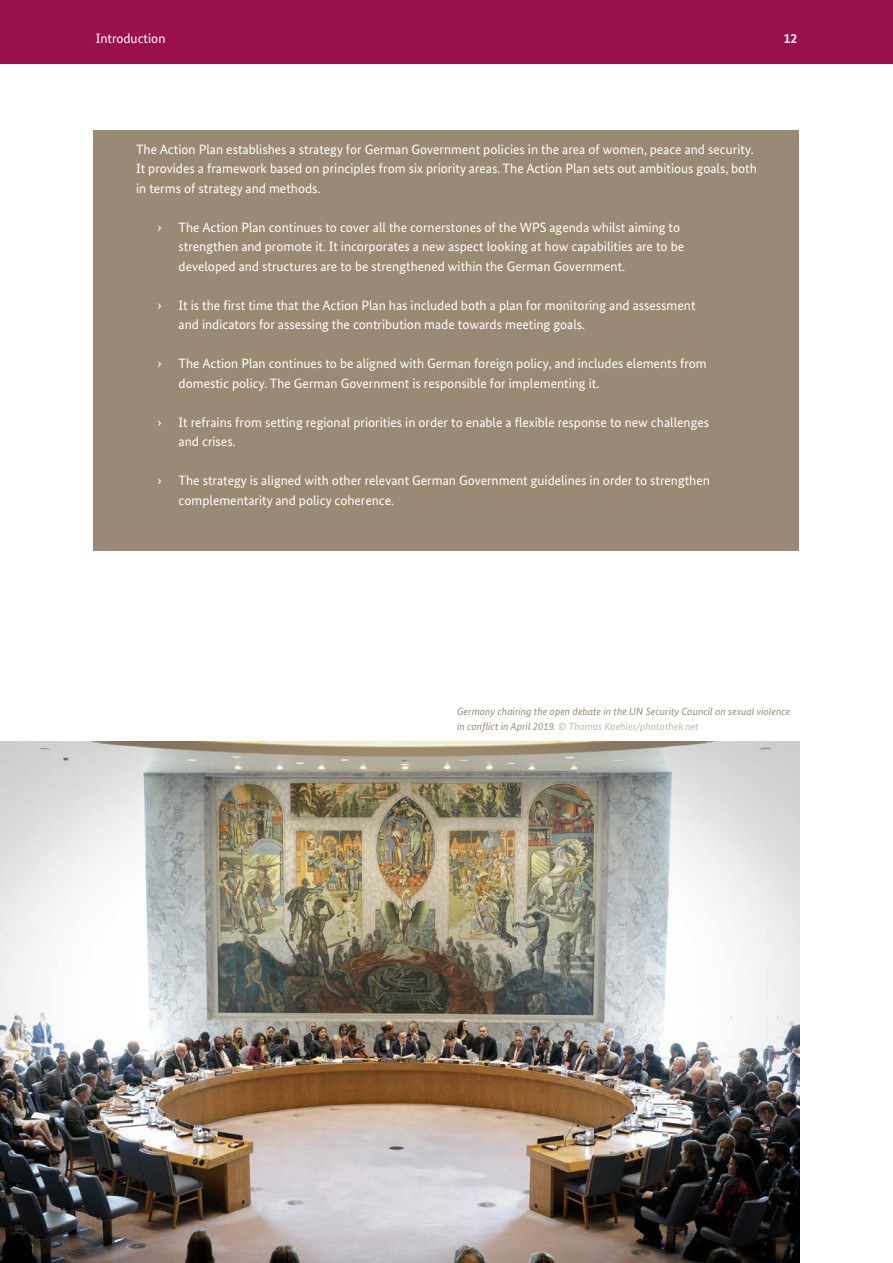
<style>
.page{position:relative;width:893px;height:1263px;background:#fff}
.page>*{position:absolute;margin:0;border:0;box-sizing:border-box;transform-origin:0 0}
.Infobox_Text{font:13.5px/19.5px "Bundes Sans";color:#fff}
.t1{font:13.5px "Bundes Serif";color:#fff}
.t2{font:700 13.5px "Bundes Sans";color:#fff}
.t3{font:italic 10.5px/15px "Bundes Sans";color:#9a8a75}
.s1{color:#c4b8a9}
</style>
<div class="page">
<div style="left:0;top:0;width:893px;height:64px;background:#9c0f4f"></div>
<div style="left:94px;top:131px;width:705px;height:107px;background:#9a8a75"></div>
<div style="left:94px;top:209px;width:705px;height:107px;background:#9a8a75"></div>
<div style="left:94px;top:287px;width:705px;height:88px;background:#9a8a75"></div>
<div style="left:94px;top:345px;width:705px;height:88px;background:#9a8a75"></div>
<div style="left:94px;top:404px;width:705px;height:88px;background:#9a8a75"></div>
<div style="left:94px;top:462px;width:705px;height:88px;background:#9a8a75"></div>
<img style="left:0;top:741px;width:799px;height:522px">
<p class="Infobox_Text" style="left:96px;top:28px;width:71px">Introduction</p>
<p class="t2" style="left:784px;top:30px;width:15px">12</p>
<p class="Infobox_Text" style="left:136px;top:139px;width:622px">The Action Plan establishes a strategy for German Government policies in the area of women, peace and security.<br>It provides a framework based on principles from six priority areas. The Action Plan sets out ambitious goals, both in terms of strategy and methods.</p>
<p class="t1" style="left:157px;top:219px;width:6px">›</p>
<p class="Infobox_Text" style="left:179px;top:217px;width:507px">The Action Plan continues to cover all the cornerstones of the WPS agenda whilst aiming to strengthen and promote it. It incorporates a new aspect looking at how capabilities are to be developed and structures are to be strengthened within the German Government.</p>
<p class="t1" style="left:157px;top:297px;width:6px">›</p>
<p class="Infobox_Text" style="left:179px;top:295px;width:518px">It is the first time that the Action Plan has included both a plan for monitoring and assessment and indicators for assessing the contribution made towards meeting goals.</p>
<p class="t1" style="left:157px;top:355px;width:6px">›</p>
<p class="Infobox_Text" style="left:179px;top:354px;width:530px">The Action Plan continues to be aligned with German foreign policy, and includes elements from domestic policy. The German Government is responsible for implementing it.</p>
<p class="t1" style="left:157px;top:414px;width:6px">›</p>
<p class="Infobox_Text" style="left:179px;top:412px;width:532px">It refrains from setting regional priorities in order to enable a flexible response to new challenges and crises.</p>
<p class="t1" style="left:157px;top:472px;width:6px">›</p>
<p class="Infobox_Text" style="left:179px;top:471px;width:533px">The strategy is aligned with other relevant German Government guidelines in order to strengthen complementarity and policy coherence.</p>
<p class="t3" style="left:457px;top:704px;width:335px">Germany chairing the open debate in the UN Security Council on sexual violence in conflict in April 2019. <span class="s1">© Thomas Koehler/photothek.net</span></p>
</div>
